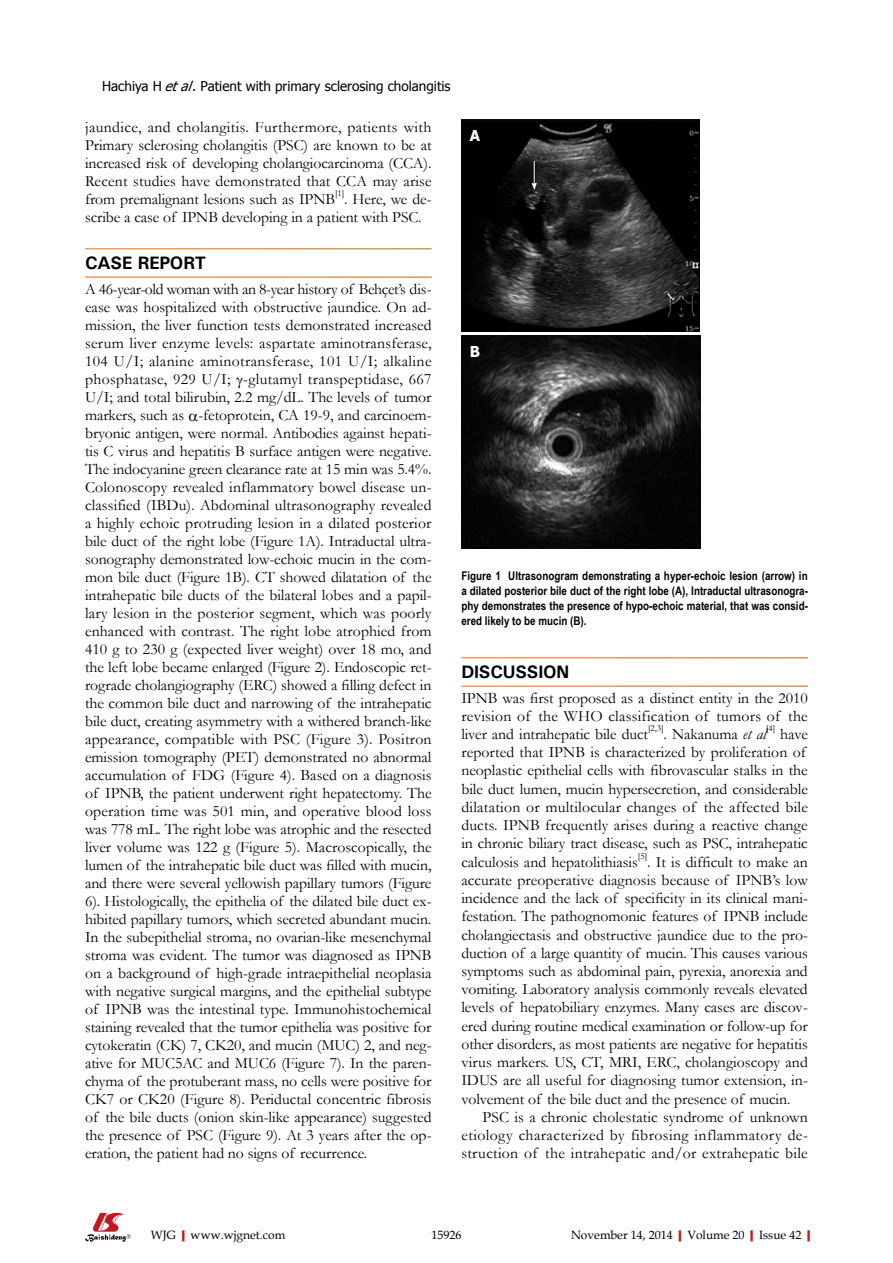
<style>
.page{position:relative;width:893px;height:1263px;background:#fff}
.page>*{position:absolute;margin:0;border:0;box-sizing:border-box;transform-origin:0 0}
.t1{font:700 18px "Univers";letter-spacing:-.01em;color:#000}
.t2{font:15.75px/18px "Garamond";color:#000;text-align:justify}
.t3{font:15.75px "Garamond";letter-spacing:.02em;color:#000}
.t4{font:15.75px "Garamond";letter-spacing:.025em;color:#000}
.t5{font:700 15px "Tahoma";color:#fff}
.t6{font:13.5px "Tahoma";color:#000}
.t7{font:700 12px/15px "Arial Narrow";color:#000;text-align:justify}
.t8{font:12px "Book Antiqua";color:#000}
.t9{font:9.15px "Garamond";color:#000}
.s1{font-style:italic}
.s2{font-weight:700;color:#c01920}
</style>
<div class="page">
<svg style="left:85px;top:1213px;width:46px;height:29px"></svg>
<img style="left:461px;top:119px;width:238px;height:213px">
<img style="left:461px;top:336px;width:239px;height:212px">
<svg style="left:532px;top:161px;width:5px;height:28px"></svg>
<p class="t6" style="left:102px;top:77px;width:350px">Hachiya H <span class="s1">etal</span>. Patient with primary sclerosing cholangitis</p>
<p class="t2" style="left:85px;top:118px;width:348px">jaundice, and cholangitis. Furthermore, patients with Primary sclerosing cholangitis (PSC) are known to be at increased risk of developing cholangiocarcinoma (CCA).<br>Recent studies have demonstrated that CCA may arise from premalignant lesions such as IPNB</p>
<p class="t9" style="left:335px;top:187px;width:11px">[1]</p>
<p class="t2" style="left:85px;top:190px;width:348px;text-indent:259px">. Here, we de&shy;scribe a case of IPNB developing in a patient with PSC.</p>
<p class="t1" style="left:85px;top:252px;width:123px">CASE REPORT</p>
<p class="t2" style="left:85px;top:280px;width:348px">A 46-year-old woman with an 8-year history of Behçet’s dis&shy;ease was hospitalized with obstructive jaundice. On ad&shy;mission, the liver function tests demonstrated increased serum liver enzyme levels: aspartate aminotransferase, 104 U/I; alanine aminotransferase, 101 U/I; alkaline phosphatase, 929 U/I; -glutamyl transpeptidase, 667<br>U/I; and total bilirubin, 2.2 mg/dL. The levels of tumor markers, such as -fetoprotein, CA 19-9, and carcinoem&shy;bryonic antigen, were normal. Antibodies against hepati&shy;tis C virus and hepatitis B surface antigen were negative.<br>The indocyanine green clearance rate at 15 min was 5.4%.<br>Colonoscopy revealed inflammatory bowel disease un&shy;classified (IBDu). Abdominal ultrasonography revealed a highly echoic protruding lesion in a dilated posterior bile duct of the right lobe (Figure 1A). Intraductal ultra&shy;sonography demonstrated low-echoic mucin in the com&shy;mon bile duct (Figure 1B). CT showed dilatation of the intrahepatic bile ducts of the bilateral lobes and a papil&shy;lary lesion in the posterior segment, which was poorly enhanced with contrast. The right lobe atrophied from 410 g to 230 g (expected liver weight) over 18 mo, and the left lobe became enlarged (Figure 2). Endoscopic ret&shy;rograde cholangiography (ERC) showed a filling defect in the common bile duct and narrowing of the intrahepatic bile duct, creating asymmetry with a withered branch-like appearance, compatible with PSC (Figure 3). Positron emission tomography (PET) demonstrated no abnormal accumulation of FDG (Figure 4). Based on a diagnosis of IPNB, the patient underwent right hepatectomy. The operation time was 501 min, and operative blood loss was 778 mL. The right lobe was atrophic and the resected liver volume was 122 g (Figure 5). Macroscopically, the lumen of the intrahepatic bile duct was filled with mucin, and there were several yellowish papillary tumors (Figure 6). Histologically, the epithelia of the dilated bile duct ex&shy;hibited papillary tumors, which secreted abundant mucin.<br>In the subepithelial stroma, no ovarian-like mesenchymal stroma was evident. The tumor was diagnosed as IPNB on a background of high-grade intraepithelial neoplasia with negative surgical margins, and the epithelial subtype of IPNB was the intestinal type. Immunohistochemical staining revealed that the tumor epithelia was positive for cytokeratin (CK) 7, CK20, and mucin (MUC) 2, and neg&shy;ative for MUC5AC and MUC6 (Figure 7). In the paren&shy;chyma of the protuberant mass, no cells were positive for CK7 or CK20 (Figure 8). Periductal concentric fibrosis of the bile ducts (onion skin-like appearance) suggested the presence of PSC (Figure 9). At 3 years after the op&shy;eration, the patient had no signs of recurrence.</p>
<p class="t5" style="left:470px;top:125px;width:12px">A</p>
<p class="t5" style="left:470px;top:341px;width:12px">B</p>
<p class="t7" style="left:461px;top:568px;width:348px">Figure 1 Ultrasonogram demonstrating a hyper-echoic lesion (arrow) in a dilated posterior bile duct of the right lobe (A), Intraductal ultrasonogra&shy;phy demonstrates the presence of hypo-echoic material, that was consid&shy;ered likely to be mucin (B).</p>
<p class="t1" style="left:461px;top:660px;width:110px">DISCUSSION</p>
<p class="t2" style="left:461px;top:688px;width:348px">IPNB was first proposed as a distinct entity in the 2010 revision of the WHO classification of tumors of the liver and intrahepatic bile duct</p>
<p class="t9" style="left:648px;top:722px;width:17px">[2,3]</p>
<p class="t2" style="left:664px;top:725px;width:104px">. Nakanuma <span class="s1">et al</span></p>
<p class="t9" style="left:766px;top:722px;width:11px">[4]</p>
<p class="t2" style="left:461px;top:724px;width:348px;text-align:left;text-indent:319px">have reported that IPNB is characterized by proliferation of neoplastic epithelial cells with fibrovascular stalks in the bile duct lumen, mucin hypersecretion, and considerable dilatation or multilocular changes of the affected bile ducts. IPNB frequently arises during a reactive change in chronic biliary tract disease, such as PSC, intrahepatic calculosis and hepatolithiasis</p>
<p class="t9" style="left:638px;top:850px;width:11px">[5]</p>
<p class="t2" style="left:647px;top:852px;width:162px">. It is difficult to make an</p>
<p class="t2" style="left:461px;top:870px;width:348px">accurate preoperative diagnosis because of IPNB’s low</p>
<p class="t2" style="left:461px;top:889px;width:348px">incidence and the lack of specificity in its clinical mani-</p>
<p class="t2" style="left:461px;top:907px;width:348px">festation. The pathognomonic features of IPNB include</p>
<p class="t2" style="left:461px;top:925px;width:348px">cholangiectasis and obstructive jaundice due to the pro-</p>
<p class="t2" style="left:461px;top:943px;width:348px">duction of a large quantity of mucin. This causes various</p>
<p class="t2" style="left:461px;top:962px;width:348px">symptoms such as abdominal pain, pyrexia, anorexia and</p>
<p class="t2" style="left:461px;top:980px;width:348px">vomiting. Laboratory analysis commonly reveals elevated</p>
<p class="t2" style="left:461px;top:998px;width:348px">levels of hepatobiliary enzymes. Many cases are discov-</p>
<p class="t2" style="left:461px;top:1016px;width:348px">ered during routine medical examination or follow-up for</p>
<p class="t2" style="left:461px;top:1034px;width:348px">other disorders, as most patients are negative for hepatitis</p>
<p class="t2" style="left:461px;top:1053px;width:348px">virus markers. US, CT, MRI, ERC, cholangioscopy and</p>
<p class="t2" style="left:461px;top:1071px;width:348px">IDUS are all useful for diagnosing tumor extension, in-</p>
<p class="t2" style="left:461px;top:1089px;width:331px">volvement of the bile duct and the presence of mucin.</p>
<p class="t2" style="left:483px;top:1107px;width:327px">PSC is a chronic cholestatic syndrome of unknown</p>
<p class="t4" style="left:461px;top:1124px;width:348px">etiology characterized by fibrosing inflammatory de-</p>
<p class="t3" style="left:461px;top:1143px;width:348px">struction of the intrahepatic and/or extrahepatic bile</p>
<p class="t8" style="left:151px;top:1226px;width:136px">WJG<span class="s2">|</span>www.wjgnet.com</p>
<p class="t8" style="left:431px;top:1226px;width:31px">15926</p>
<p class="t8" style="left:571px;top:1226px;width:246px">November 14, 2014<span class="s2">|</span>Volume 20<span class="s2">|</span>Issue 42<span class="s2">|</span></p>
</div>
